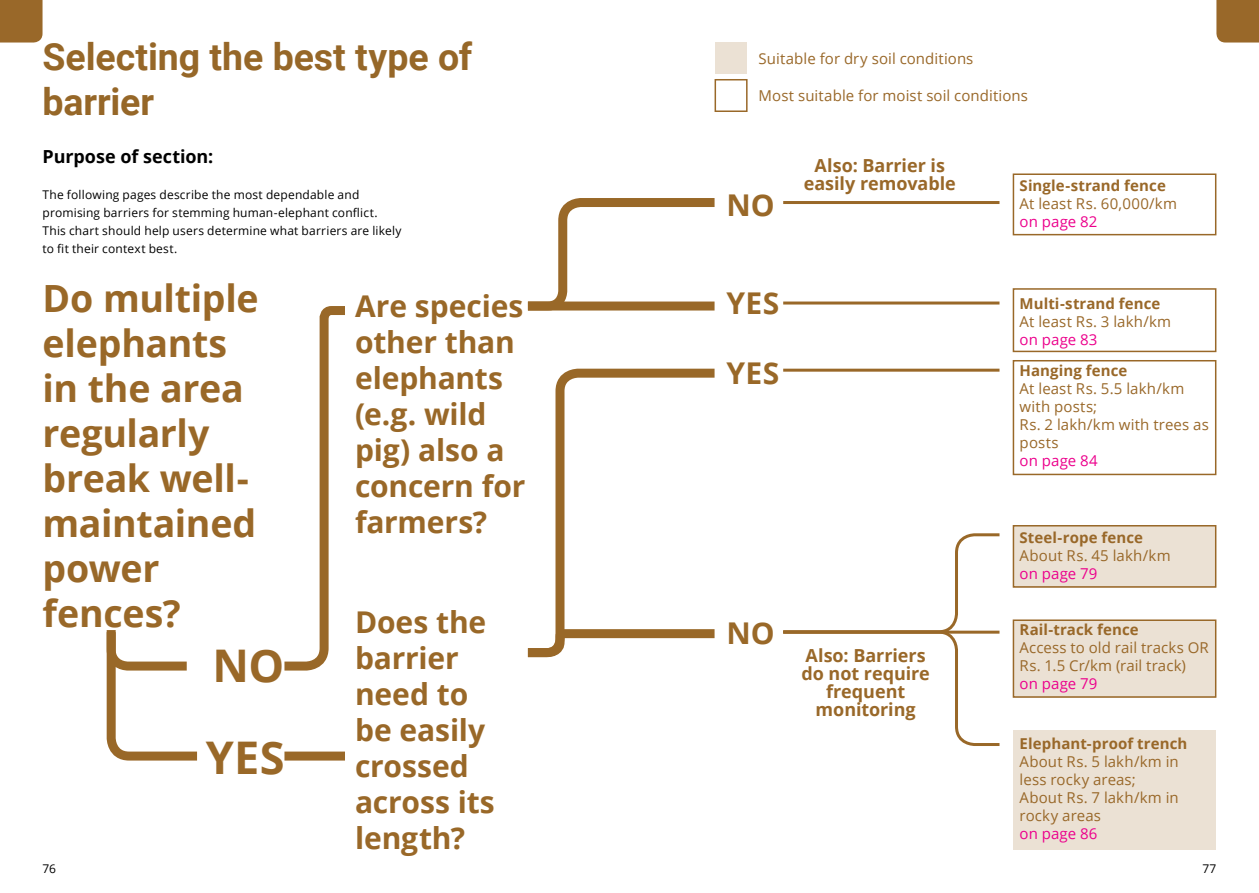
<style>
.page{position:relative;width:1259px;height:893px;background:#fff}
.page>*{position:absolute;margin:0;border:0;box-sizing:border-box;transform-origin:0 0}
.t1{font:700 45px "Open Sans";color:#996828}
.t2{font:700 37.5px/45px "Open Sans";letter-spacing:-.01em;color:#996828}
.t3{font:700 37.5px/45px "Roboto";letter-spacing:-.005em;color:#966728}
.t4{font:700 30px/36px "Open Sans";letter-spacing:-.005em;color:#996828}
.t5{font:700 18px/18px "Open Sans";letter-spacing:-.005em;color:#996829;text-align:center}
.t6{font:700 18px "Open Sans";letter-spacing:-.005em;color:#000}
.t7{font:15px/18px "Open Sans";letter-spacing:.005em;color:#996829}
.t8{font:700 15px "Open Sans";letter-spacing:.005em;color:#996829}
.t9{font:15px "Open Sans";letter-spacing:.005em;color:#ec008c}
.t10{font:12px/18px "Open Sans";letter-spacing:.015em;color:#000}
</style>
<div class="page">
<div style="left:1216px;top:0;width:43px;height:43px;background:#996829"></div>
<div style="left:0;top:0;width:43px;height:43px;background:#996829"></div>
<div style="left:1012px;top:173px;width:204px;height:62px;border:2px solid #996828"></div>
<div style="left:1012px;top:288px;width:204px;height:64px;border:2px solid #996828"></div>
<div style="left:1012px;top:360px;width:204px;height:115px;border:2px solid #996828"></div>
<div style="left:1013px;top:620px;width:202px;height:78px;background:#ebe1d4"></div>
<div style="left:1012px;top:619px;width:204px;height:79px;border:2px solid #996828"></div>
<div style="left:1013px;top:729px;width:202px;height:120px;background:#ebe1d4"></div>
<div style="left:1013px;top:525px;width:202px;height:63px;background:#ebe1d4"></div>
<div style="left:1012px;top:525px;width:204px;height:63px;border:2px solid #996828"></div>
<svg style="left:106px;top:630px;width:92px;height:131px"></svg>
<svg style="left:284px;top:306px;width:61px;height:365px"></svg>
<div style="left:284px;top:752px;width:61px;height:9px;background:#996828"></div>
<hr style="left:783px;top:201px;width:216px;height:3px;background:#996828">
<hr style="left:783px;top:302px;width:216px;height:3px;background:#996828">
<hr style="left:783px;top:369px;width:216px;height:3px;background:#996828">
<svg style="left:783px;top:533px;width:217px;height:213px"></svg>
<div style="left:715px;top:42px;width:32px;height:32px;background:#ebe1d4"></div>
<div style="left:714px;top:79px;width:33px;height:33px;border:2px solid #996828"></div>
<svg style="left:527px;top:198px;width:188px;height:113px"></svg>
<svg style="left:555px;top:368px;width:160px;height:257px"></svg>
<svg style="left:527px;top:625px;width:188px;height:33px"></svg>
<h2 class="t3" style="left:43px;top:33px;width:431px">Selecting the best type of barrier</h2>
<p class="t6" style="left:43px;top:143px;width:172px">Purpose of section:</p>
<p class="t10" style="left:43px;top:185px;width:360px">The following pages describe the most dependable and promising barriers for stemming human-elephant conflict.<br>This chart should help users determine what barriers are likely to fit their context best.</p>
<h2 class="t2" style="left:43px;top:275px;width:218px">Do multiple elephants in the area regularly break well&shy;maintained power fences?</h2>
<h3 class="t4" style="left:355px;top:288px;width:172px">Are species other than elephants (e.g. wild pig) also a concern for farmers?</h3>
<h1 class="t1" style="left:212px;top:633px;width:74px">NO</h1>
<h3 class="t4" style="left:355px;top:604px;width:141px">Does the barrier need to be easily crossed across its length?</h3>
<h1 class="t1" style="left:206px;top:726px;width:80px">YES</h1>
<p class="t7" style="left:758px;top:49px;width:216px">Suitable for dry soil conditions</p>
<p class="t7" style="left:758px;top:86px;width:271px">Most suitable for moist soil conditions</p>
<h3 class="t4" style="left:726px;top:186px;width:50px">NO</h3>
<p class="t5" style="left:804px;top:156px;width:154px">Also: Barrier is easily removable</p>
<p class="t8" style="left:1019px;top:175px;width:148px">Single-strand fence</p>
<p class="t7" style="left:1019px;top:194px;width:159px">At least Rs. 60,000/km</p>
<p class="t9" style="left:1019px;top:211px;width:79px">on page 82</p>
<h3 class="t4" style="left:726px;top:285px;width:54px">YES</h3>
<p class="t8" style="left:1019px;top:293px;width:142px">Multi-strand fence</p>
<p class="t7" style="left:1019px;top:312px;width:153px">At least Rs. 3 lakh/km</p>
<p class="t9" style="left:1019px;top:329px;width:79px">on page 83</p>
<h3 class="t4" style="left:726px;top:355px;width:54px">YES</h3>
<p class="t8" style="left:1019px;top:360px;width:109px">Hanging fence</p>
<p class="t7" style="left:1019px;top:380px;width:191px">At least Rs. 5.5 lakh/km with posts;<br>Rs. 2 lakh/km with trees as posts</p>
<p class="t9" style="left:1019px;top:451px;width:80px">on page 84</p>
<p class="t8" style="left:1019px;top:527px;width:125px">Steel-rope fence</p>
<p class="t7" style="left:1019px;top:546px;width:152px">About Rs. 45 lakh/km</p>
<p class="t9" style="left:1019px;top:563px;width:79px">on page 79</p>
<h3 class="t4" style="left:726px;top:614px;width:50px">NO</h3>
<p class="t5" style="left:801px;top:646px;width:130px">Also: Barriers do not require frequent monitoring</p>
<p class="t8" style="left:1019px;top:619px;width:121px">Rail-track fence</p>
<p class="t7" style="left:1019px;top:639px;width:191px">Access to old rail tracks OR<br>Rs. 1.5 Cr/km (rail track)</p>
<p class="t9" style="left:1019px;top:674px;width:79px">on page 79</p>
<p class="t8" style="left:1019px;top:733px;width:169px">Elephant-proof trench</p>
<p class="t7" style="left:1019px;top:752px;width:161px">About Rs. 5 lakh/km in less rocky areas;<br>About Rs. 7 lakh/km in rocky areas</p>
<p class="t9" style="left:1019px;top:823px;width:79px">on page 86</p>
<p class="t10" style="left:43px;top:859px;width:15px">76</p>
<p class="t10" style="left:1202px;top:859px;width:16px">77</p>
</div>
